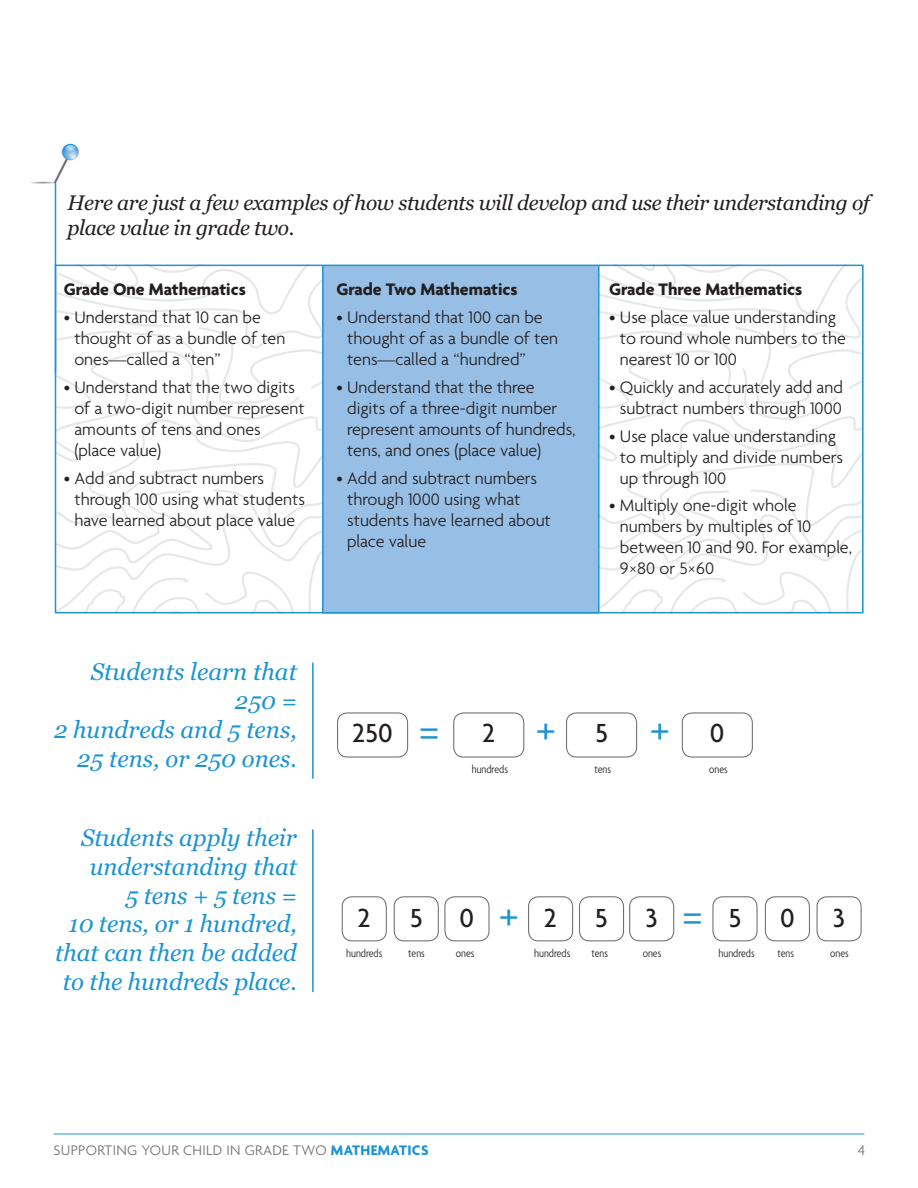
<style>
.page{position:relative;width:918px;height:1188px;background:#fff}
.page>*{position:absolute;margin:0;border:0;box-sizing:border-box;transform-origin:0 0}
.Bullet_Copy{font:300 45px "Agenda";color:#1c94d2}
.Bullet_Copy-2{font:500 28.35px "Agenda";color:#231f20}
.Call_Out{font:italic 24px/28.8px "Georgia";letter-spacing:-.005em;color:#1c94d2;text-align:right}
.Call_Out-2{font:italic 21px/25.2px "Georgia";letter-spacing:-.02em;color:#231f20}
.Bullet_Copy-3{font:300 18px/21px "Agenda";color:#231f20}
.Bullet_Copy-4{font:700 18px "Agenda";color:#231f20}
.t1{font:300 15px "Agenda";letter-spacing:.02em;color:#717074}
.Bullet_Copy-5{font:300 condensed 12px "Agenda";color:#231f20}
.s1{font-weight:700;color:#1c94d2}
</style>
<div class="page">
<img style="left:30px;top:143px;width:49px;height:43px">
<svg style="left:58px;top:268px;width:264px;height:342px"></svg>
<hr style="left:55px;top:183px;width:1px;height:190px;background:#1c94d2">
<svg style="left:600px;top:268px;width:261px;height:342px"></svg>
<hr style="left:54px;top:1134px;width:810px;height:1px;background:#1c94d2">
<div style="left:322px;top:265px;width:276px;height:348px;background:#97bfe6"></div>
<hr style="left:598px;top:266px;width:2px;height:347px;background:#1c94d2">
<hr style="left:322px;top:266px;width:2px;height:347px;background:#1c94d2">
<div style="left:55px;top:265px;width:809px;height:348px;border:2px solid #1c94d2"></div>
<hr style="left:312px;top:663px;width:2px;height:115px;background:#1c94d2">
<hr style="left:312px;top:830px;width:2px;height:162px;background:#1c94d2">
<div style="left:337px;top:712px;width:71px;height:46px;border:1px solid #717074;border-radius:10px"></div>
<div style="left:453px;top:712px;width:71px;height:46px;border:1px solid #717074;border-radius:10px"></div>
<div style="left:566px;top:712px;width:71px;height:46px;border:1px solid #717074;border-radius:10px"></div>
<div style="left:682px;top:712px;width:71px;height:46px;border:1px solid #717074;border-radius:10px"></div>
<div style="left:342px;top:896px;width:45px;height:45px;border:1px solid #717074;border-radius:10px"></div>
<div style="left:394px;top:896px;width:45px;height:45px;border:1px solid #717074;border-radius:10px"></div>
<div style="left:444px;top:896px;width:46px;height:45px;border:1px solid #717074;border-radius:10px"></div>
<div style="left:528px;top:896px;width:45px;height:45px;border:1px solid #717074;border-radius:10px"></div>
<div style="left:712px;top:896px;width:46px;height:45px;border:1px solid #717074;border-radius:10px"></div>
<div style="left:579px;top:896px;width:45px;height:45px;border:1px solid #717074;border-radius:10px"></div>
<div style="left:765px;top:896px;width:45px;height:45px;border:1px solid #717074;border-radius:10px"></div>
<div style="left:629px;top:896px;width:45px;height:45px;border:1px solid #717074;border-radius:10px"></div>
<div style="left:817px;top:896px;width:45px;height:45px;border:1px solid #717074;border-radius:10px"></div>
<p class="Call_Out-2" style="left:68px;top:190px;width:804px">Here are just a few examples of how students will develop and use their understanding of place value in grade two.</p>
<p class="Bullet_Copy-4" style="left:64px;top:280px;width:184px">Grade One Mathematics</p>
<p class="Bullet_Copy-3" style="left:74px;top:308px;width:212px;text-indent:-11px">• Understand that 10 can be thought of as a bundle of ten ones—called a “ten”</p>
<p class="Bullet_Copy-3" style="left:74px;top:378px;width:232px;text-indent:-11px">• Understand that the two digits of a two-digit number represent amounts of tens and ones (place value)</p>
<p class="Bullet_Copy-3" style="left:74px;top:468px;width:232px;text-indent:-11px">• Add and subtract numbers through 100 using what students have learned about place value</p>
<p class="Bullet_Copy-4" style="left:336px;top:280px;width:183px">Grade Two Mathematics</p>
<p class="Bullet_Copy-3" style="left:347px;top:308px;width:212px;text-indent:-11px">• Understand that 100 can be thought of as a bundle of ten tens—called a “hundred”</p>
<p class="Bullet_Copy-3" style="left:347px;top:378px;width:230px;text-indent:-11px">• Understand that the three digits of a three-digit number represent amounts of hundreds, tens, and ones (place value)</p>
<p class="Bullet_Copy-3" style="left:347px;top:468px;width:205px;text-indent:-11px">• Add and subtract numbers through 1000 using what students have learned about place value</p>
<p class="Bullet_Copy-4" style="left:609px;top:280px;width:195px">Grade Three Mathematics</p>
<p class="Bullet_Copy-3" style="left:620px;top:308px;width:228px;text-indent:-11px">• Use place value understanding to round whole numbers to the nearest 10 or 100</p>
<p class="Bullet_Copy-3" style="left:609px;top:378px;width:235px;text-align:center">• Quickly and accurately add and subtract numbers through 1000</p>
<p class="Bullet_Copy-3" style="left:620px;top:426px;width:225px;text-indent:-11px">• Use place value understanding to multiply and divide numbers up through 100</p>
<p class="Bullet_Copy-3" style="left:620px;top:496px;width:234px;text-indent:-11px">• Multiply one-digit whole numbers by multiples of 10 between 10 and 90. For example,<br>9×80 or 5×60</p>
<p class="Call_Out" style="left:91px;top:658px;width:208px">Students learn that<br>250 =</p>
<p class="Call_Out" style="left:54px;top:715px;width:245px">2 hundreds and 5 tens,<br>25 tens, or 250 ones.</p>
<p class="Call_Out" style="left:55px;top:823px;width:243px">Students apply their understanding that<br>5 tens + 5 tens =<br>10 tens, or 1 hundred, that can then be added to the hundreds place.</p>
<p class="Bullet_Copy-2" style="left:352px;top:718px;width:42px">250</p>
<p class="Bullet_Copy" style="left:419px;top:708px;width:22px">=</p>
<p class="Bullet_Copy" style="left:536px;top:705px;width:22px">+</p>
<p class="Bullet_Copy" style="left:650px;top:705px;width:22px">+</p>
<p class="Bullet_Copy-2" style="left:482px;top:718px;width:15px">2</p>
<p class="Bullet_Copy-2" style="left:595px;top:718px;width:14px">5</p>
<p class="Bullet_Copy-2" style="left:710px;top:718px;width:16px">0</p>
<p class="Bullet_Copy-5" style="left:472px;top:763px;width:38px">hundreds</p>
<p class="Bullet_Copy-5" style="left:594px;top:763px;width:18px">tens</p>
<p class="Bullet_Copy-5" style="left:709px;top:763px;width:20px">ones</p>
<p class="Bullet_Copy-2" style="left:358px;top:903px;width:15px">2</p>
<p class="Bullet_Copy-2" style="left:410px;top:903px;width:14px">5</p>
<p class="Bullet_Copy-2" style="left:460px;top:903px;width:16px">0</p>
<p class="Bullet_Copy-2" style="left:544px;top:903px;width:15px">2</p>
<p class="Bullet_Copy-2" style="left:595px;top:903px;width:14px">5</p>
<p class="Bullet_Copy-2" style="left:645px;top:903px;width:14px">3</p>
<p class="Bullet_Copy-2" style="left:728px;top:903px;width:14px">5</p>
<p class="Bullet_Copy-2" style="left:780px;top:903px;width:16px">0</p>
<p class="Bullet_Copy-2" style="left:833px;top:903px;width:14px">3</p>
<p class="Bullet_Copy" style="left:499px;top:891px;width:22px">+</p>
<p class="Bullet_Copy" style="left:682px;top:893px;width:22px">=</p>
<p class="Bullet_Copy-5" style="left:346px;top:947px;width:38px">hundreds</p>
<p class="Bullet_Copy-5" style="left:408px;top:947px;width:18px">tens</p>
<p class="Bullet_Copy-5" style="left:456px;top:947px;width:20px">ones</p>
<p class="Bullet_Copy-5" style="left:534px;top:947px;width:38px">hundreds</p>
<p class="Bullet_Copy-5" style="left:591px;top:947px;width:18px">tens</p>
<p class="Bullet_Copy-5" style="left:643px;top:947px;width:20px">ones</p>
<p class="Bullet_Copy-5" style="left:719px;top:947px;width:38px">hundreds</p>
<p class="Bullet_Copy-5" style="left:777px;top:947px;width:18px">tens</p>
<p class="Bullet_Copy-5" style="left:830px;top:947px;width:20px">ones</p>
<p class="t1" style="left:54px;top:1142px;width:376px">SUPPORTING YOUR CHILD IN GRADE TWO <span class="s1">MATHEMATICS</span></p>
<p class="t1" style="left:858px;top:1142px;width:9px">4</p>
</div>
